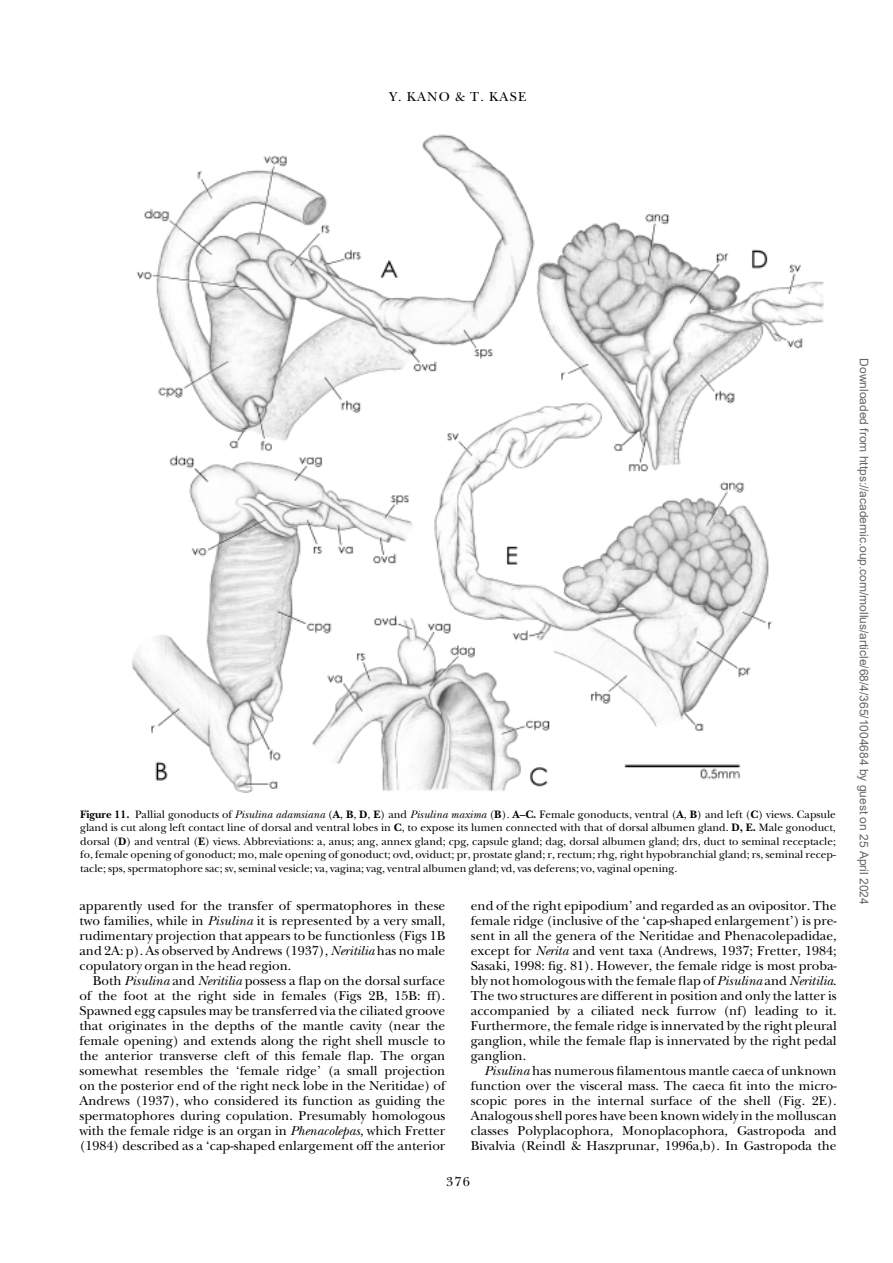
<style>
.page{position:relative;width:893px;height:1263px;background:#fff}
.page>*{position:absolute;margin:0;border:0;box-sizing:border-box;transform-origin:0 0}
.t1{font:13.5px/15px "New Baskerville";color:#000;text-align:justify}
.t2{font:13.5px "New Baskerville";letter-spacing:.1em;color:#000}
.t3{font:12px "Arial";color:#666}
.t4{font:11.25px/13.5px "New Baskerville";color:#000;text-align:justify}
.s1{font-weight:700}
.s2{font-style:italic}
</style>
<div class="page">
<img style="left:132px;top:134px;width:692px;height:659px">
<p class="t2" style="left:390px;top:92px;width:138px">Y. KANO &amp; T. KASE</p>
<p class="t4" style="left:80px;top:809px;width:757px"><span class="s1">Figure 11.</span> Pallial gonoducts of <span class="s2">Pisulina adamsiana</span> (<span class="s1">A</span>, <span class="s1">B</span>, <span class="s1">D</span>, <span class="s1">E</span>) and <span class="s2">Pisulina maxima</span> (<span class="s1">B</span>). <span class="s1">A–C.</span> Female gonoducts, ventral (<span class="s1">A</span>, <span class="s1">B</span>) and left (<span class="s1">C</span>) views. Capsule gland is cut along left contact line of dorsal and ventral lobes in <span class="s1">C</span>, to expose its lumen connected with that of dorsal albumen gland. <span class="s1">D, E.</span> Male gonoduct, dorsal (<span class="s1">D</span>) and ventral (<span class="s1">E</span>) views. Abbreviations: a, anus; ang, annex gland; cpg, capsule gland; dag, dorsal albumen gland; drs, duct to seminal receptacle; fo, female opening of gonoduct; mo, male opening of gonoduct; ovd, oviduct; pr, prostate gland; r, rectum; rhg, right hypobranchial gland; rs, seminal recep&shy;tacle; sps, spermatophore sac; sv, seminal vesicle; va, vagina; vag, ventral albumen gland; vd, vas deferens; vo, vaginal opening.</p>
<p class="t1" style="left:79px;top:899px;width:367px">apparently used for the transfer of spermatophores in these two families, while in <span class="s2">Pisulina</span> it is represented by a very small, rudimentary projection that appears to be functionless (Figs 1B and 2A: p). As observed by Andrews (1937), <span class="s2">Neritilia</span> has no male copulatory organ in the head region.</p>
<p class="t1" style="left:79px;top:974px;width:367px;text-indent:14px">Both <span class="s2">Pisulina</span> and <span class="s2">Neritilia</span> possess a flap on the dorsal surface of the foot at the right side in females (Figs 2B, 15B: ff).<br>Spawned egg capsules may be transferred via the ciliated groove that originates in the depths of the mantle cavity (near the female opening) and extends along the right shell muscle to the anterior transverse cleft of this female flap. The organ somewhat resembles the ‘female ridge’ (a small projection on the posterior end of the right neck lobe in the Neritidae) of Andrews (1937), who considered its function as guiding the spermatophores during copulation. Presumably homologous with the female ridge is an organ in <span class="s2">Phenacolepas</span>, which Fretter (1984) described as a ‘cap-shaped enlargement off the anterior</p>
<p class="t1" style="left:471px;top:899px;width:367px">end of the right epipodium’ and regarded as an ovipositor. The female ridge (inclusive of the ‘cap-shaped enlargement’) is pre&shy;sent in all the genera of the Neritidae and Phenacolepadidae, except for <span class="s2">Nerita</span> and vent taxa (Andrews, 1937; Fretter, 1984; Sasaki, 1998: fig. 81). However, the female ridge is most proba&shy;bly not homologous with the female flap of <span class="s2">Pisulina</span> and <span class="s2">Neritilia</span>.<br>The two structures are different in position and only the latter is accompanied by a ciliated neck furrow (nf) leading to it.<br>Furthermore, the female ridge is innervated by the right pleural ganglion, while the female flap is innervated by the right pedal ganglion.</p>
<p class="t1" style="left:471px;top:1064px;width:367px;text-indent:14px"><span class="s2">Pisulina</span> has numerous filamentous mantle caeca of unknown function over the visceral mass. The caeca fit into the micro&shy;scopic pores in the internal surface of the shell (Fig. 2E).<br>Analogous shell pores have been known widely in the molluscan classes Polyplacophora, Monoplacophora, Gastropoda and Bivalvia (Reindl &amp; Haszprunar, 1996a,b). In Gastropoda the</p>
<p class="t1" style="left:446px;top:1175px;width:25px">376</p>
<p class="t3" style="left:868px;top:358px;width:548px;rotate:90deg">Downloaded from https://academic.oup.com/mollus/article/68/4/365/1004684 by guest on 25 April 2024</p>
</div>
